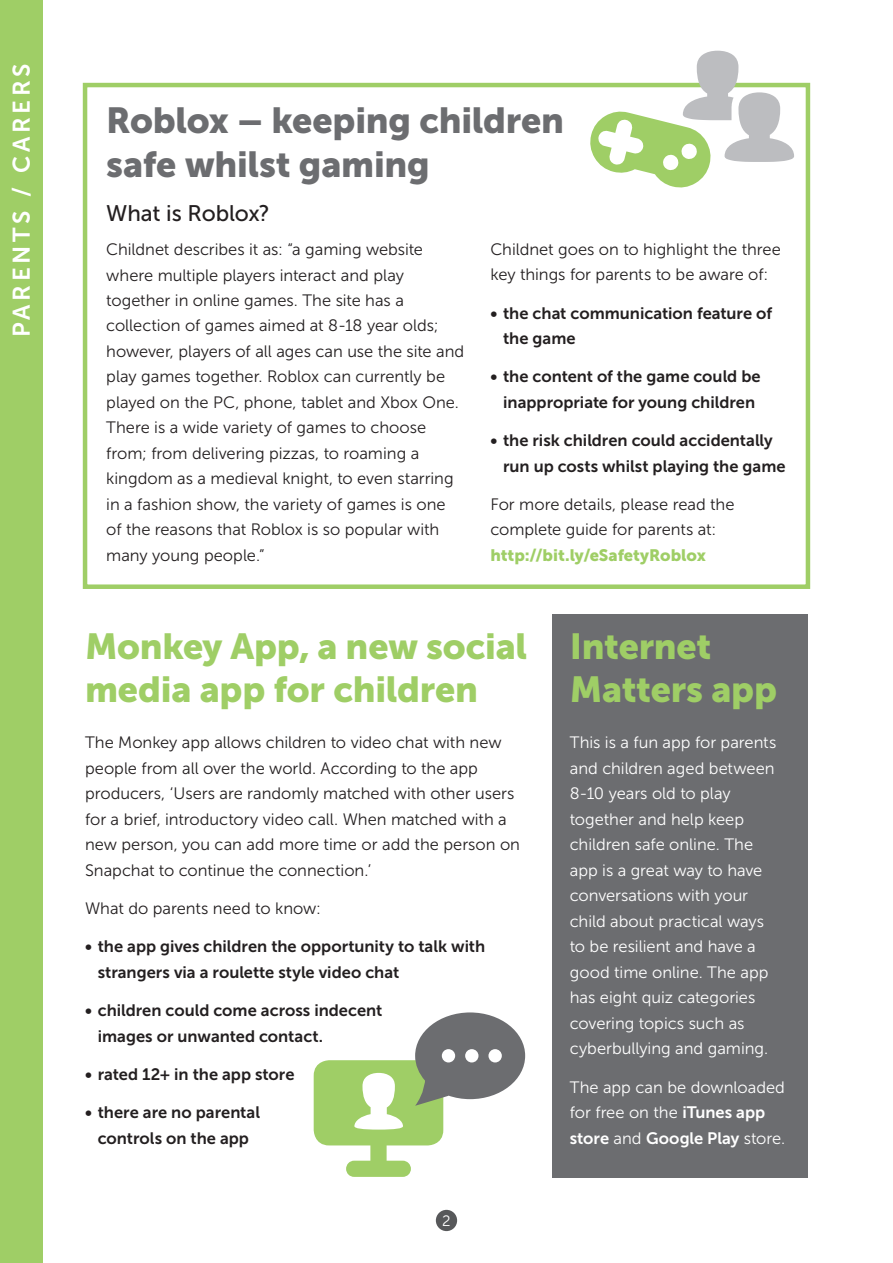
<style>
.page{position:relative;width:893px;height:1263px;background:#fff}
.page>*{position:absolute;margin:0;border:0;box-sizing:border-box;transform-origin:0 0}
.t1{font:36px/43.2px "Museo Sans 900";letter-spacing:-.01em;color:#9fce66}
.t2{font:36px/43.2px "Museo Sans 900";letter-spacing:-.01em;color:#6c6d70}
.t3{font:24px "Museo Sans 700";letter-spacing:.15em;color:#fff}
.t4{font:22.5px "Museo Sans 500";letter-spacing:-.01em;color:#231f20}
.t5{font:16.5px/25.5px "Museo Sans 300";color:#231f20}
.t6{font:16.5px/25.5px "Museo Sans 700";color:#231f20}
.t7{font:16.5px/25.5px "Museo Sans 300";color:#fff}
.t8{font:16.5px "Museo Sans 900";letter-spacing:-.005em;color:#9fce66}
.t9{font:16.5px "Museo Sans 700";color:#fff}
.t10{font:15px "Museo Sans 300";color:#fff}
.s1{font-family:"Museo Sans 700"}
.s2{font-family:"Museo Sans 300"}
</style>
<div class="page">
<div style="left:436px;top:1210px;width:21px;height:21px;background:#57585a;border-radius:50%"></div>
<div style="left:83px;top:83px;width:727px;height:506px;border:4px solid #9fce66"></div>
<div style="left:553px;top:614px;width:255px;height:564px;background:#6c6d70"></div>
<svg style="left:314px;top:1012px;width:211px;height:165px"></svg>
<svg style="left:589px;top:51px;width:205px;height:137px"></svg>
<div style="left:0;top:0;width:43px;height:1263px;background:#9fce66"></div>
<h2 class="t3" style="left:8px;top:337px;width:275px;rotate:-90deg">PARENTS / CARERS</h2>
<h1 class="t2" style="left:106px;top:99px;width:459px">Roblox – keeping children safe whilst gaming</h1>
<h3 class="t4" style="left:106px;top:201px;width:165px">What is Roblox?</h3>
<p class="t5" style="left:106px;top:237px;width:359px">Childnet describes it as: “a gaming website where multiple players interact and play together in online games. The site has a collection of games aimed at 8-18 year olds; however, players of all ages can use the site and play games together. Roblox can currently be played on the PC, phone, tablet and Xbox One.<br>There is a wide variety of games to choose from; from delivering pizzas, to roaming a kingdom as a medieval knight, to even starring in a fashion show, the variety of games is one of the reasons that Roblox is so popular with many young people.”</p>
<p class="t5" style="left:490px;top:236px;width:292px">Childnet goes on to highlight the three key things for parents to be aware of:</p>
<p class="t6" style="left:503px;top:300px;width:270px;text-indent:-13px">• the chat communication feature of the game</p>
<p class="t6" style="left:490px;top:364px;width:272px;text-align:center">• the content of the game could be inappropriate for young children</p>
<p class="t6" style="left:503px;top:428px;width:284px;text-indent:-13px">• the risk children could accidentally run up costs whilst playing the game</p>
<p class="t5" style="left:490px;top:491px;width:246px">For more details, please read the complete guide for parents at:</p>
<p class="t8" style="left:490px;top:546px;width:217px">http://bit.ly/eSafetyRoblox</p>
<h1 class="t1" style="left:85px;top:624px;width:444px">Monkey App, a new social media app for children</h1>
<p class="t5" style="left:85px;top:730px;width:436px">The Monkey app allows children to video chat with new people from all over the world. According to the app producers, ‘Users are randomly matched with other users for a brief, introductory video call. When matched with a new person, you can add more time or add the person on Snapchat to continue the connection.’</p>
<p class="t5" style="left:85px;top:896px;width:238px">What do parents need to know:</p>
<p class="t6" style="left:98px;top:934px;width:389px;text-indent:-13px">• the app gives children the opportunity to talk with strangers via a roulette style video chat</p>
<p class="t6" style="left:98px;top:998px;width:286px;text-indent:-13px">• children could come across indecent images or unwanted contact.</p>
<p class="t6" style="left:85px;top:1061px;width:211px">• rated 12+ in the app store</p>
<p class="t6" style="left:85px;top:1100px;width:177px;text-align:center">• there are no parental controls on the app</p>
<p class="t10" style="left:442px;top:1213px;width:10px">2</p>
<h1 class="t1" style="left:570px;top:624px;width:209px">Internet<br>Matters app</h1>
<p class="t7" style="left:570px;top:730px;width:208px">This is a fun app for parents and children aged between<br>8-10 years old to play together and help keep children safe online. The app is a great way to have conversations with your child about practical ways to be resilient and have a good time online. The app has eight quiz categories covering topics such as cyberbullying and gaming.</p>
<p class="t7" style="left:570px;top:1074px;width:217px">The app can be downloaded for free on the <span class="s1">iTunes app</span></p>
<p class="t9" style="left:570px;top:1129px;width:217px">store <span class="s2">and</span> Google Play <span class="s2">store.</span></p>
</div>
